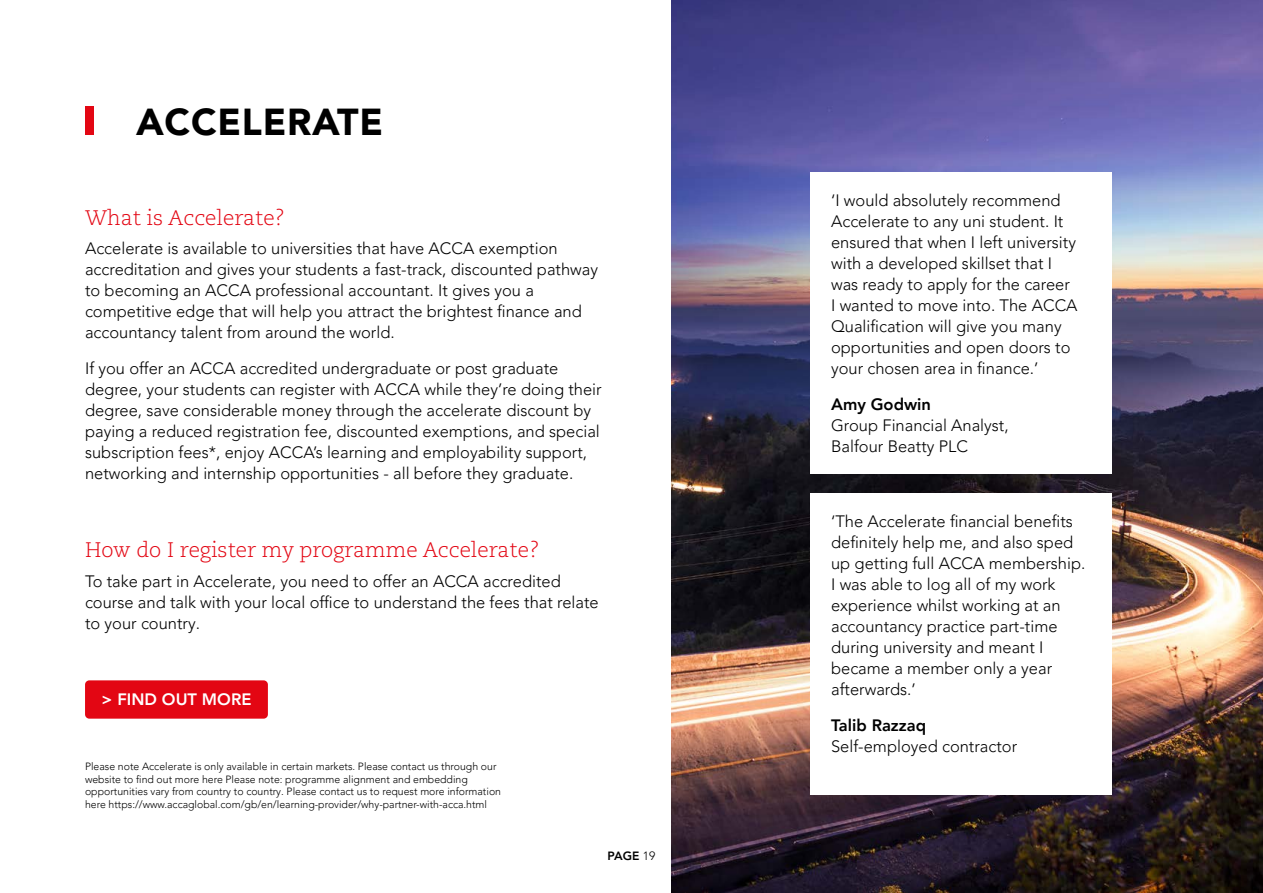
<style>
.page{position:relative;width:1263px;height:893px;background:#fff}
.page>*{position:absolute;margin:0;border:0;box-sizing:border-box;transform-origin:0 0}
.MAIN_HEADINGS_AVENIR{font:900 37.5px "Avenir LT Pro";letter-spacing:.02em;color:#000}
.SUBHEADS{font:300 21px "Caecilia LT Pro 45";color:#e30613}
.BODY_COPY{font:300 16.5px/21px "Avenir LT Pro";color:#000}
.BODY_COPY-2{font:800 16.5px "Avenir LT Pro";color:#fff}
.t1{font:800 12px "Avenir LT Pro";color:#000}
.BODY_COPY-3{font:300 10.5px/12.6px "Avenir LT Pro";color:#000}
.s1{font-weight:300}
.s2{font-weight:800}
</style>
<div class="page">
<img style="left:672px;top:0;width:591px;height:893px">
<div style="left:85px;top:106px;width:9px;height:29px;background:#e30613"></div>
<div style="left:810px;top:172px;width:302px;height:302px;background:#fff"></div>
<div style="left:810px;top:493px;width:302px;height:302px;background:#fff"></div>
<div style="left:85px;top:680px;width:183px;height:39px;background:#e30613;border-radius:4px"></div>
<p class="MAIN_HEADINGS_AVENIR" style="left:136px;top:99px;width:249px">ACCELERATE</p>
<p class="SUBHEADS" style="left:85px;top:204px;width:202px">What is Accelerate?</p>
<p class="BODY_COPY" style="left:85px;top:238px;width:514px">Accelerate is available to universities that have ACCA exemption accreditation and gives your students a fast-track, discounted pathway to becoming an ACCA professional accountant. It gives you a competitive edge that will help you attract the brightest finance and accountancy talent from around the world.</p>
<p class="BODY_COPY" style="left:85px;top:358px;width:518px">If you offer an ACCA accredited undergraduate or post graduate degree, your students can register with ACCA while they’re doing their degree, save considerable money through the accelerate discount by paying a reduced registration fee, discounted exemptions, and special subscription fees*, enjoy ACCA’s learning and employability support, networking and internship opportunities - all before they graduate.</p>
<p class="SUBHEADS" style="left:85px;top:536px;width:456px">How do I register my programme Accelerate?</p>
<p class="BODY_COPY" style="left:85px;top:570px;width:515px">To take part in Accelerate, you need to offer an ACCA accredited course and talk with your local office to understand the fees that relate to your country.</p>
<p class="BODY_COPY-2" style="left:101px;top:689px;width:151px">&gt; FIND OUT MORE</p>
<p class="BODY_COPY-3" style="left:85px;top:760px;width:417px">Please note Accelerate is only available in certain markets. Please contact us through our website to find out more here Please note: programme alignment and embedding opportunities vary from country to country. Please contact us to request more information here https://www.accaglobal.com/gb/en/learning-provider/why-partner-with-acca.html</p>
<p class="t1" style="left:608px;top:848px;width:49px">PAGE <span class="s1">19</span></p>
<p class="BODY_COPY" style="left:831px;top:190px;width:248px">‘I would absolutely recommend<br>Accelerate to any uni student. It ensured that when I left university with a developed skillset that I was ready to apply for the career<br>I wanted to move into. The ACCA<br>Qualification will give you many opportunities and open doors to your chosen area in finance.’</p>
<p class="BODY_COPY" style="left:831px;top:394px;width:179px"><span class="s2">Amy Godwin<br></span>Group Financial Analyst,<br>Balfour Beatty PLC</p>
<p class="BODY_COPY" style="left:831px;top:511px;width:256px">‘The Accelerate financial benefits definitely help me, and also sped up getting full ACCA membership.<br>I was able to log all of my work experience whilst working at an accountancy practice part-time during university and meant I became a member only a year afterwards.’</p>
<p class="BODY_COPY" style="left:831px;top:715px;width:188px"><span class="s2">Talib Razzaq<br></span>Self-employed contractor</p>
</div>
